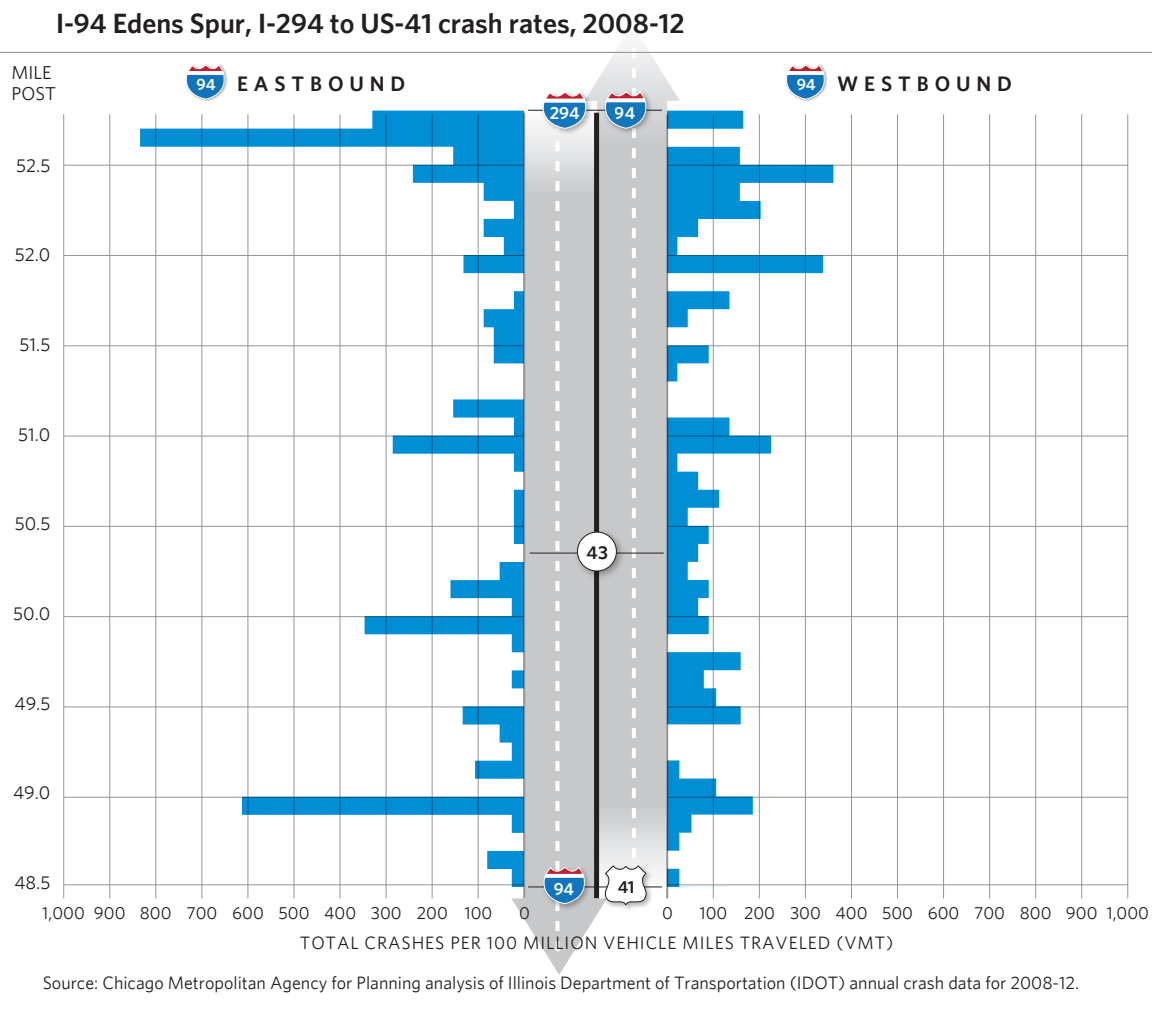
<style>
.page{position:relative;width:1152px;height:1020px;background:#fff}
.page>*{position:absolute;margin:0;border:0;box-sizing:border-box;transform-origin:0 0}
.t1{font:700 28px "CMAP Sans";color:#231f20}
.t2{font:700 21px "CMAP Sans";letter-spacing:.28em;color:#231f20}
.t3{font:18.8px/21px "CMAP Sans";color:#231f20}
.t4{font:700 18.8px "CMAP Sans";color:#231f20}
.t5{font:18px "CMAP Sans";color:#231f20}
.t6{font:18px "CMAP Sans";letter-spacing:.05em;color:#231f20}
.t7{font:17.6px "CMAP Sans";color:#231f20}
.t8{font:700 17.6px "CMAP Sans";color:#fff}
.t9{font:700 17.6px "CMAP Sans";color:#231f20}
.s1{font-size:16.4px;color:#fff}
</style>
<div class="page">
<hr style="left:63px;top:255px;width:1065px;height:1px;background:#939598">
<hr style="left:63px;top:165px;width:1065px;height:1px;background:#939598">
<hr style="left:63px;top:345px;width:1065px;height:1px;background:#939598">
<hr style="left:63px;top:526px;width:1065px;height:1px;background:#939598">
<hr style="left:63px;top:436px;width:1065px;height:1px;background:#939598">
<hr style="left:63px;top:884px;width:1065px;height:1px;background:#939598">
<hr style="left:63px;top:616px;width:1065px;height:1px;background:#939598">
<hr style="left:63px;top:706px;width:1065px;height:1px;background:#939598">
<hr style="left:63px;top:797px;width:1065px;height:1px;background:#939598">
<svg style="left:584px;top:45px;width:96px;height:848px;background:#d1d2d3"></svg>
<svg style="left:511px;top:106px;width:93px;height:869px;background:#cecfd0"></svg>
<div style="left:594px;top:113px;width:5px;height:785px;background:#231f20"></div>
<hr style="left:713px;top:114px;width:1px;height:784px;background:#939598">
<hr style="left:666px;top:114px;width:2px;height:784px;background:#939598">
<hr style="left:759px;top:114px;width:1px;height:784px;background:#939598">
<hr style="left:805px;top:114px;width:1px;height:784px;background:#939598">
<hr style="left:851px;top:114px;width:1px;height:784px;background:#939598">
<hr style="left:897px;top:114px;width:1px;height:784px;background:#939598">
<hr style="left:943px;top:114px;width:1px;height:784px;background:#939598">
<hr style="left:1035px;top:114px;width:1px;height:784px;background:#939598">
<hr style="left:1127px;top:114px;width:1px;height:784px;background:#939598">
<hr style="left:1081px;top:114px;width:1px;height:784px;background:#939598">
<hr style="left:989px;top:114px;width:1px;height:784px;background:#939598">
<hr style="left:478px;top:114px;width:1px;height:784px;background:#939598">
<hr style="left:523px;top:113px;width:2px;height:785px;background:#939598">
<hr style="left:432px;top:114px;width:1px;height:784px;background:#939598">
<hr style="left:386px;top:114px;width:1px;height:784px;background:#939598">
<hr style="left:340px;top:114px;width:1px;height:784px;background:#939598">
<hr style="left:293px;top:114px;width:1px;height:784px;background:#939598">
<hr style="left:247px;top:114px;width:1px;height:784px;background:#939598">
<hr style="left:155px;top:114px;width:1px;height:784px;background:#939598">
<hr style="left:63px;top:114px;width:1px;height:784px;background:#939598">
<hr style="left:109px;top:114px;width:1px;height:784px;background:#939598">
<hr style="left:201px;top:114px;width:1px;height:784px;background:#939598">
<svg style="left:140px;top:111px;width:384px;height:776px"></svg>
<svg style="left:667px;top:111px;width:166px;height:776px"></svg>
<hr style="left:528px;top:886px;width:134px;height:1px;background:#211e1e">
<img style="left:601px;top:861px;width:54px;height:53px">
<hr style="left:528px;top:110px;width:134px;height:1px;background:#211e1e">
<img style="left:538px;top:87px;width:58px;height:52px">
<img style="left:601px;top:87px;width:54px;height:51px">
<svg style="left:604px;top:48px;width:44px;height:858px;background:#caccd0"></svg>
<img style="left:539px;top:862px;width:55px;height:51px">
<svg style="left:543px;top:91px;width:44px;height:860px;background:#c4c8cd"></svg>
<hr style="left:530px;top:553px;width:134px;height:1px;background:#231f20">
<img style="left:571px;top:526px;width:58px;height:57px">
<div style="left:578px;top:532px;width:38px;height:39px;background:#fff;border-radius:50%"></div>
<div style="left:577px;top:532px;width:40px;height:39px;border:1px solid #231f20;border-radius:50%"></div>
<hr style="left:0;top:52px;width:1152px;height:1px;background:#939598">
<img style="left:202px;top:71px;width:25px;height:30px">
<svg style="left:186px;top:64px;width:39px;height:36px"></svg>
<img style="left:802px;top:74px;width:25px;height:27px">
<svg style="left:786px;top:64px;width:40px;height:36px"></svg>
<h1 class="t1" style="left:56px;top:6px;width:630px">I-94 Edens Spur, I-294 to US-41 crash rates, 2008-12</h1>
<p class="t2" style="left:196px;top:71px;width:211px"><span class="s1">94</span> EASTBOUND</p>
<p class="t2" style="left:797px;top:71px;width:217px"><span class="s1">94</span> WESTBOUND</p>
<p class="t3" style="left:12px;top:61px;width:46px">MILE<br>POST</p>
<p class="t3" style="left:16px;top:154px;width:36px">52.5</p>
<p class="t3" style="left:15px;top:244px;width:37px">52.0</p>
<p class="t3" style="left:20px;top:334px;width:32px">51.5</p>
<p class="t3" style="left:18px;top:423px;width:34px">51.0</p>
<p class="t3" style="left:15px;top:513px;width:37px">50.5</p>
<p class="t3" style="left:13px;top:603px;width:39px">50.0</p>
<p class="t3" style="left:15px;top:692px;width:37px">49.5</p>
<p class="t3" style="left:13px;top:782px;width:39px">49.0</p>
<p class="t3" style="left:15px;top:872px;width:37px">48.5</p>
<p class="t8" style="left:550px;top:102px;width:32px">294</p>
<p class="t8" style="left:615px;top:103px;width:22px">94</p>
<p class="t4" style="left:587px;top:541px;width:23px">43</p>
<p class="t8" style="left:554px;top:878px;width:22px">94</p>
<p class="t9" style="left:618px;top:876px;width:18px">41</p>
<p class="t7" style="left:42px;top:903px;width:269px">1,000 900 800 700 600 500</p>
<p class="t7" style="left:882px;top:903px;width:268px">500 600 700 800 900 1,000</p>
<p class="t6" style="left:300px;top:932px;width:595px">TOTAL CRASHES PER 100 MILLION VEHICLE MILES TRAVELED (VMT)</p>
<p class="t7" style="left:324px;top:903px;width:170px">400 300 200 100</p>
<p class="t7" style="left:519px;top:903px;width:12px">0</p>
<p class="t7" style="left:662px;top:903px;width:12px">0</p>
<p class="t7" style="left:700px;top:903px;width:170px">100 200 300 400</p>
<p class="t5" style="left:43px;top:972px;width:1038px">Source: Chicago Metropolitan Agency for Planning analysis of Illinois Department of Transportation (IDOT) annual crash data for 2008-12.</p>
</div>
